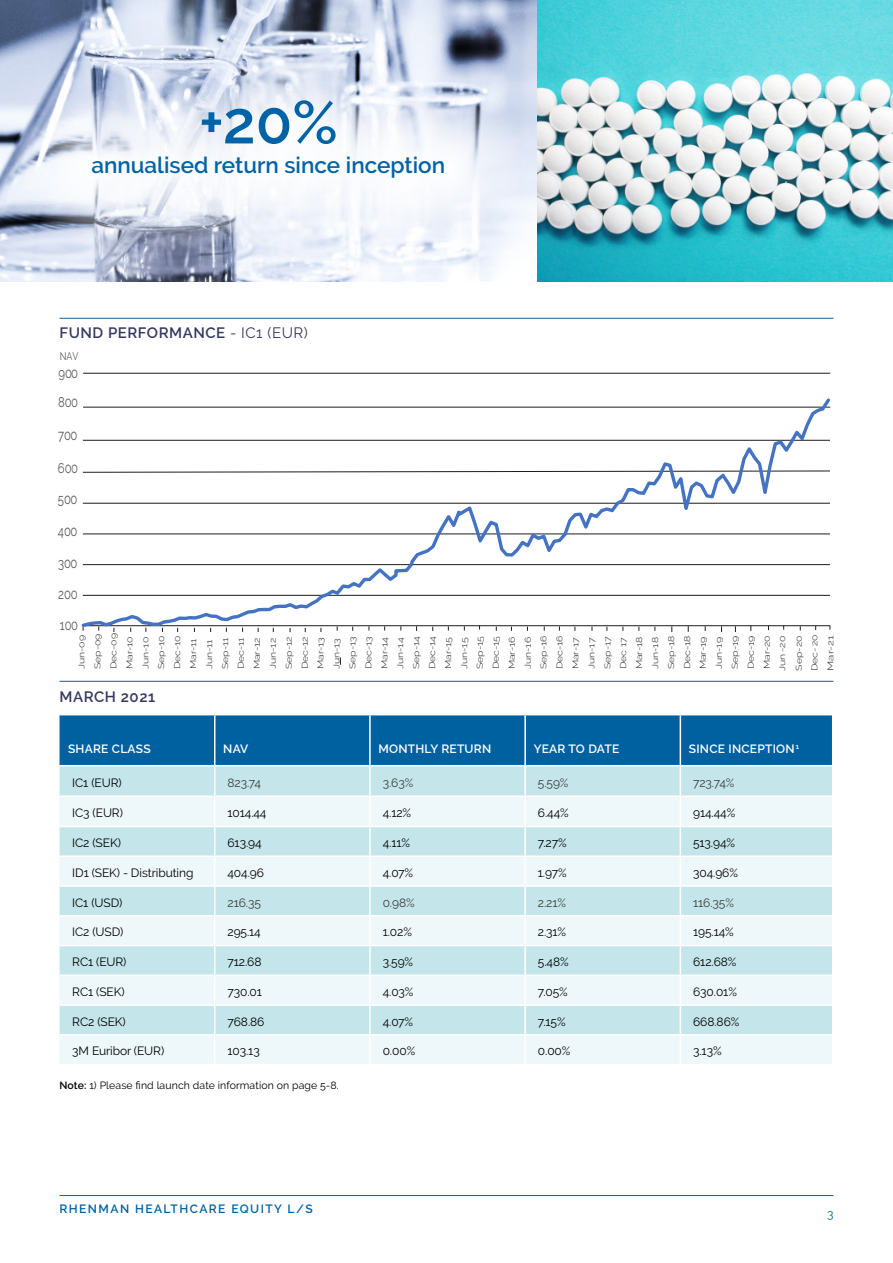
<style>
.page{position:relative;width:893px;height:1263px;background:#fff}
.page>*{position:absolute;margin:0;border:0;box-sizing:border-box;transform-origin:0 0}
.t1{font:600 59.85px "Raleway";color:#0063a5}
.t2{font:600 22.5px "Raleway";color:#0063a5}
.t3{font:600 15px "Raleway";letter-spacing:.035em;color:#36385e}
.t4{font:14.1px "Raleway";letter-spacing:-.01em;color:#595959;scale:.8 1}
.t5{font:12px "Raleway";letter-spacing:-.005em;color:#000}
.t6{font:600 12px "Raleway";letter-spacing:.02em;color:#fff}
.t7{font:12px "Raleway";letter-spacing:-.005em;color:#3c3c3b}
.t8{font:600 12px "Raleway";letter-spacing:.12em;color:#0061a1}
.t9{font:12px "Raleway";color:#0061a1}
.t10{font:10.95px "Raleway";color:#595959;scale:.8 1}
.t11{font:10.5px "Raleway";letter-spacing:.01em;color:#000}
.t12{font:300 8.25px/15.9px "Raleway";color:#1c1c1c;scale:1.26 1}
.t13{font:300 8.25px "Raleway";color:#1c1c1c;scale:1.39 1}
.s1{font-weight:400}
.s2{font-weight:600}
</style>
<div class="page">
<hr style="left:60px;top:1195px;width:773px;height:1px;background:#0061a1">
<hr style="left:60px;top:318px;width:773px;height:1px;background:#0061a1">
<hr style="left:60px;top:681px;width:773px;height:1px;background:#0061a1">
<svg style="left:60px;top:715px;width:772px;height:349px;background:#bbdae6"></svg>
<hr style="left:60px;top:765px;width:155px;height:1px;background:#fff">
<hr style="left:215px;top:765px;width:155px;height:1px;background:#fff">
<hr style="left:370px;top:765px;width:155px;height:1px;background:#fff">
<hr style="left:525px;top:765px;width:155px;height:1px;background:#fff">
<hr style="left:680px;top:765px;width:152px;height:1px;background:#fff">
<hr style="left:60px;top:885px;width:155px;height:2px;background:#fff">
<hr style="left:215px;top:885px;width:155px;height:2px;background:#fff">
<hr style="left:370px;top:885px;width:155px;height:2px;background:#fff">
<hr style="left:525px;top:885px;width:155px;height:2px;background:#fff">
<hr style="left:680px;top:885px;width:152px;height:2px;background:#fff">
<img style="left:0;top:0;width:893px;height:282px">
<svg style="left:20px;top:87px;width:161px;height:161px"></svg>
<svg style="left:101px;top:87px;width:161px;height:161px"></svg>
<svg style="left:172px;top:87px;width:161px;height:161px;fill:#f0f4fa"></svg>
<svg style="left:246px;top:87px;width:161px;height:161px;fill:#eff3fa"></svg>
<svg style="left:311px;top:87px;width:161px;height:161px;fill:#f4f7fc"></svg>
<svg style="left:202px;top:49px;width:161px;height:161px;fill:#f5f7fb"></svg>
<svg style="left:366px;top:87px;width:161px;height:161px;fill:#f2f5fb"></svg>
<svg style="left:81px;top:398px;width:750px;height:231px"></svg>
<h1 class="t1" style="left:199px;top:88px;width:140px">+20%</h1>
<h2 class="t2" style="left:91px;top:152px;width:355px">annualised return since inception</h2>
<p class="t3" style="left:60px;top:324px;width:250px">FUND PERFORMANCE <span class="s1">- IC1 (EUR)</span></p>
<p class="t10" style="left:60px;top:350px;width:25px">NAV</p>
<p class="t4" style="left:58px;top:365px;width:26px">900</p>
<p class="t4" style="left:58px;top:394px;width:27px">800</p>
<p class="t4" style="left:58px;top:427px;width:26px">700</p>
<p class="t4" style="left:58px;top:460px;width:27px">600</p>
<p class="t4" style="left:58px;top:491px;width:26px">500</p>
<p class="t4" style="left:58px;top:523px;width:26px">400</p>
<p class="t4" style="left:58px;top:555px;width:26px">300</p>
<p class="t4" style="left:58px;top:586px;width:26px">200</p>
<p class="t4" style="left:60px;top:617px;width:24px">100</p>
<p class="t12" style="left:74px;top:671px;width:32px;rotate:-90deg">Jun-09<br>Sep-09<br>Dec-09<br>Mar-10<br>Jun-10<br>Sep-10<br>Dec-10<br>Mar-11<br>Jun-11<br>Sep-11<br>Dec-11<br>Mar-12<br>Jun-12<br>Sep-12<br>Dec-12<br>Mar-13<br>Jun-13<br>Sep-13<br>Dec-13<br>Mar-14<br>Jun-14<br>Sep-14<br>Dec-14<br>Mar-15<br>Jun-15<br>Sep-15<br>Dec-15<br>Mar-16<br>Jun-16<br>Sep-16<br>Dec-16<br>Mar-17<br>Jun-17<br>Sep-17<br>Dec 17<br>Mar-18<br>Jun-18<br>Sep-18<br>Dec-18<br>Mar-19<br>Jun-19<br>Sep-19<br>Dec-19<br>Mar-20<br>Jun -20</p>
<p class="t12" style="left:791px;top:670px;width:29px;rotate:-90deg">Sep-20</p>
<p class="t12" style="left:806px;top:671px;width:31px;rotate:-90deg">Dec-20</p>
<p class="t3" style="left:60px;top:688px;width:97px">MARCH 2021</p>
<p class="t13" style="left:826px;top:671px;width:27px;rotate:-90deg">Mar-21</p>
<p class="t6" style="left:68px;top:742px;width:84px">SHARE CLASS</p>
<p class="t6" style="left:223px;top:742px;width:27px">NAV</p>
<p class="t6" style="left:378px;top:742px;width:114px">MONTHLY RETURN</p>
<p class="t6" style="left:534px;top:742px;width:87px">YEAR TO DATE</p>
<p class="t6" style="left:689px;top:742px;width:112px">SINCE INCEPTION<sup>1</sup></p>
<p class="t5" style="left:72px;top:775px;width:51px">IC1 (EUR)</p>
<p class="t7" style="left:227px;top:775px;width:35px">823.74</p>
<p class="t7" style="left:383px;top:775px;width:32px">3.63%</p>
<p class="t7" style="left:538px;top:775px;width:32px">5.59%</p>
<p class="t7" style="left:693px;top:775px;width:43px">723.74%</p>
<p class="t5" style="left:72px;top:806px;width:52px">IC3 (EUR)</p>
<p class="t5" style="left:227px;top:806px;width:41px">1014.44</p>
<p class="t5" style="left:383px;top:806px;width:30px">4.12%</p>
<p class="t5" style="left:538px;top:806px;width:32px">6.44%</p>
<p class="t5" style="left:693px;top:806px;width:44px">914.44%</p>
<p class="t5" style="left:72px;top:836px;width:50px">IC2 (SEK)</p>
<p class="t5" style="left:227px;top:836px;width:36px">613.94</p>
<p class="t5" style="left:383px;top:836px;width:29px">4.11%</p>
<p class="t5" style="left:538px;top:836px;width:30px">7.27%</p>
<p class="t5" style="left:693px;top:836px;width:43px">513.94%</p>
<p class="t5" style="left:72px;top:865px;width:123px">ID1 (SEK) - Distributing</p>
<p class="t5" style="left:227px;top:865px;width:38px">404.96</p>
<p class="t5" style="left:383px;top:865px;width:32px">4.07%</p>
<p class="t5" style="left:538px;top:865px;width:30px">1.97%</p>
<p class="t5" style="left:693px;top:865px;width:46px">304.96%</p>
<p class="t5" style="left:72px;top:895px;width:51px">IC1 (USD)</p>
<p class="t7" style="left:227px;top:895px;width:35px">216.35</p>
<p class="t7" style="left:383px;top:895px;width:33px">0.98%</p>
<p class="t7" style="left:538px;top:895px;width:30px">2.21%</p>
<p class="t7" style="left:693px;top:895px;width:42px">116.35%</p>
<p class="t5" style="left:72px;top:925px;width:53px">IC2 (USD)</p>
<p class="t5" style="left:227px;top:925px;width:35px">295.14</p>
<p class="t5" style="left:383px;top:925px;width:31px">1.02%</p>
<p class="t5" style="left:538px;top:925px;width:30px">2.31%</p>
<p class="t5" style="left:693px;top:925px;width:42px">195.14%</p>
<p class="t5" style="left:72px;top:955px;width:56px">RC1 (EUR)</p>
<p class="t5" style="left:227px;top:955px;width:36px">712.68</p>
<p class="t5" style="left:383px;top:955px;width:32px">3.59%</p>
<p class="t5" style="left:538px;top:955px;width:32px">5.48%</p>
<p class="t5" style="left:693px;top:955px;width:45px">612.68%</p>
<p class="t5" style="left:72px;top:985px;width:54px">RC1 (SEK)</p>
<p class="t5" style="left:227px;top:985px;width:36px">730.01</p>
<p class="t5" style="left:383px;top:985px;width:32px">4.03%</p>
<p class="t5" style="left:538px;top:985px;width:31px">7.05%</p>
<p class="t5" style="left:693px;top:985px;width:45px">630.01%</p>
<p class="t5" style="left:72px;top:1014px;width:55px">RC2 (SEK)</p>
<p class="t5" style="left:227px;top:1014px;width:38px">768.86</p>
<p class="t5" style="left:383px;top:1014px;width:32px">4.07%</p>
<p class="t5" style="left:538px;top:1014px;width:29px">7.15%</p>
<p class="t5" style="left:693px;top:1014px;width:48px">668.86%</p>
<p class="t5" style="left:72px;top:1044px;width:93px">3M Euribor (EUR)</p>
<p class="t5" style="left:227px;top:1044px;width:34px">103.13</p>
<p class="t5" style="left:383px;top:1044px;width:34px">0.00%</p>
<p class="t5" style="left:538px;top:1044px;width:34px">0.00%</p>
<p class="t5" style="left:693px;top:1044px;width:30px">3.13%</p>
<p class="t11" style="left:60px;top:1079px;width:281px"><span class="s2">Note:</span> 1) Please find launch date information on page 5-8.</p>
<p class="t8" style="left:60px;top:1202px;width:255px">RHENMAN HEALTHCARE EQUITY L/S</p>
<p class="t9" style="left:827px;top:1207px;width:8px">3</p>
</div>
